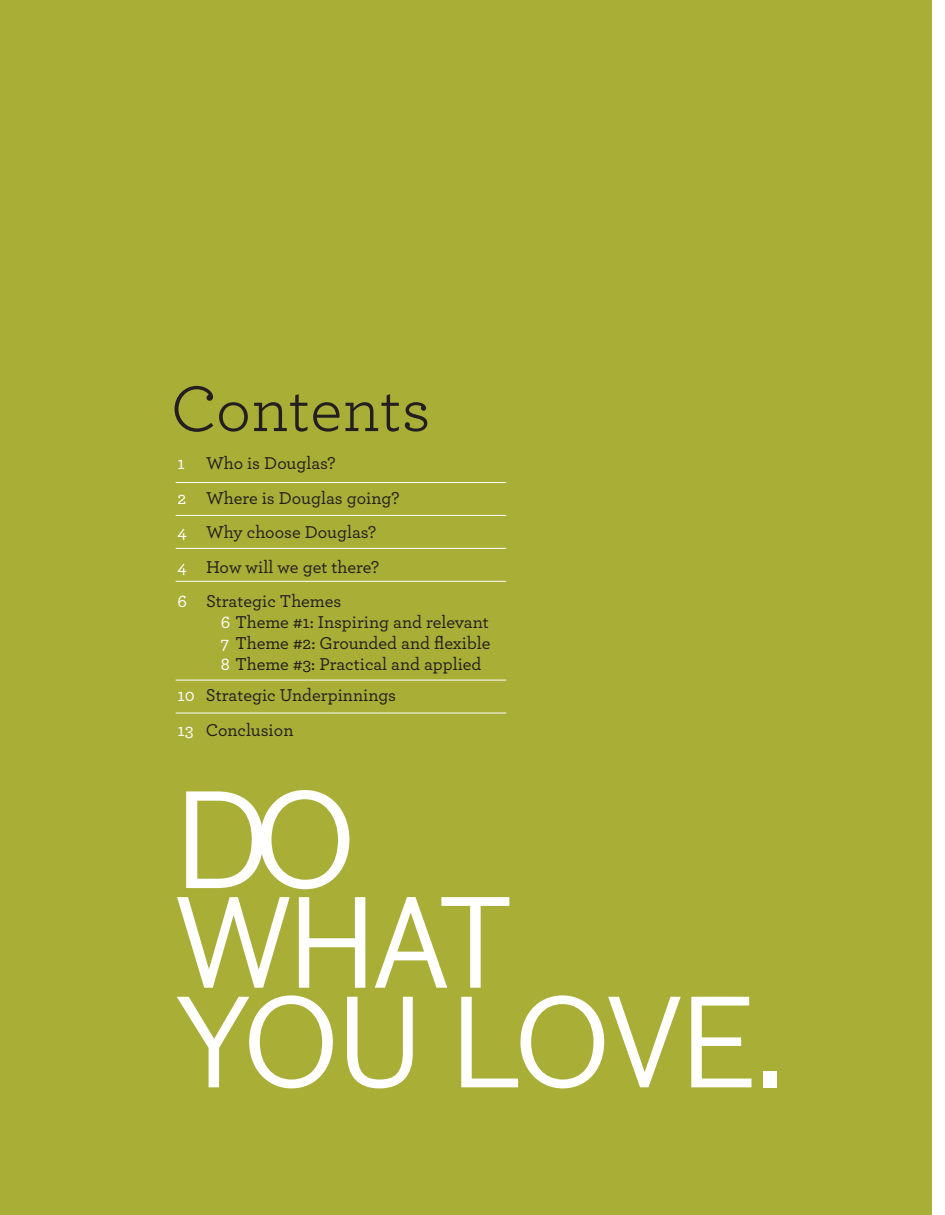
<style>
.page{position:relative;width:945px;height:1215px;background:#fff}
.page>*{position:absolute;margin:0;border:0;box-sizing:border-box;transform-origin:0 0}
.t1{font:128.4px "Bau OT";color:#fff}
.t2{font:120.3px/99.6px "Bau OT";letter-spacing:-.03em;color:#fff}
.t3{font:67.5px "Archer";color:#231f20}
.t4{font:500 18px/34.5px "Archer";color:#231f20}
.s1{color:#fff}
</style>
<div class="page">
<div style="left:0;top:0;width:932px;height:1215px;background:#a9ae37"></div>
<hr style="left:176px;top:482px;width:330px;height:1px;background:#fff">
<hr style="left:176px;top:515px;width:330px;height:1px;background:#fff">
<hr style="left:176px;top:548px;width:330px;height:1px;background:#fff">
<hr style="left:176px;top:581px;width:330px;height:1px;background:#fff">
<hr style="left:176px;top:680px;width:330px;height:1px;background:#fff">
<hr style="left:176px;top:713px;width:330px;height:1px;background:#fff">
<h3 class="t3" style="left:170px;top:362px;width:262px">Contents</h3>
<p class="t4" style="left:178px;top:445px;width:223px"><span class="s1">1</span> Who is Douglas?<br><span class="s1">2</span> Where is Douglas going?<br><span class="s1">4</span> Why choose Douglas?<br><span class="s1">4</span> How will we get there?<br><span class="s1">6</span> Strategic Themes</p>
<p class="t4" style="left:221px;top:611px;width:271px;line-height:21px;text-align:justify"><span class="s1">6</span> Theme #1: Inspiring and relevant <span class="s1">7</span> Theme #2: Grounded and flexible <span class="s1">8</span> Theme #3: Practical and applied</p>
<p class="t4" style="left:177px;top:677px;width:220px"><span class="s1">10</span> Strategic Underpinnings<br><span class="s1">13</span> Conclusion</p>
<h1 class="t1" style="left:176px;top:766px;width:183px">DO</h1>
<h2 class="t2" style="left:176px;top:895px;width:613px">WHAT<br>YOU LOVE.</h2>
</div>
